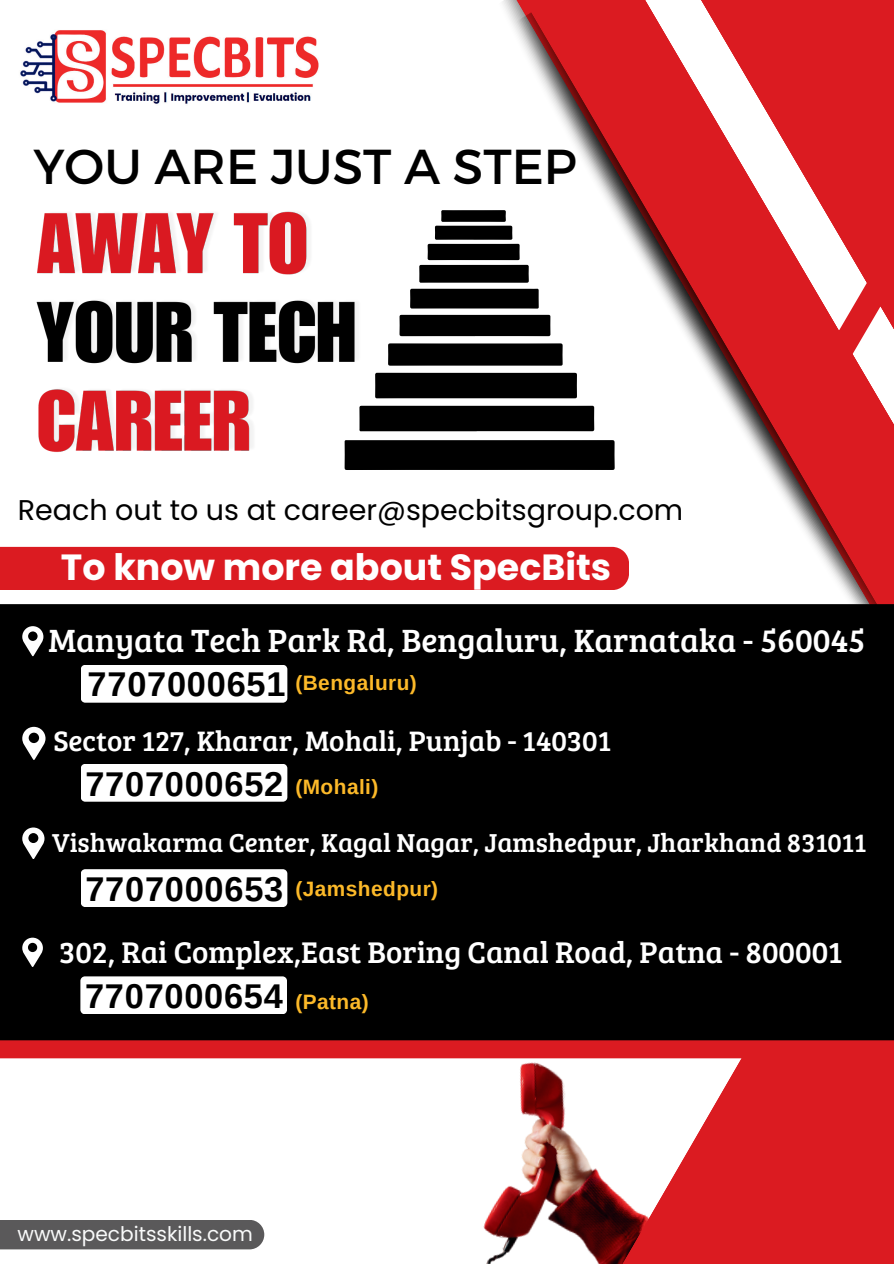
<style>
.page{position:relative;width:894px;height:1264px;background:#fff}
.page>*{position:absolute;margin:0;border:0;box-sizing:border-box;transform-origin:0 0}
.t1{font:48.9px "Montserrat";color:#000}
.t2{font:700 36.3px "Poppins";color:#fff}
.t3{font:700 34.35px "Arimo";letter-spacing:.02em;color:#000}
.t4{font:33.3px "Bree Serif";color:#fff}
.t5{font:30.9px "Bree Serif";color:#fff}
.t6{font:29.1px "Bree Serif";color:#fff}
.t7{font:28.5px "Poppins";color:#000}
.t8{font:26.85px "Bree Serif";color:#fff}
.t9{font:700 20.85px "Arimo";letter-spacing:.02em;color:#fcb929}
.t10{font:20.1px "Poppins";color:#f9fafa}
.s1{font-size:34.35px;color:#000}
.s2{font-size:20.85px;color:#fcb929}
</style>
<div class="page">
<img style="left:177px;top:1040px;width:407px;height:223px">
<svg style="left:584px;top:1203px;width:309px;height:60px;background:#c51c21"></svg>
<img style="left:20px;top:30px;width:299px;height:74px">
<svg style="left:444px;top:0;width:449px;height:1203px"></svg>
<svg style="left:588px;top:0;width:278px;height:331px;fill:#db1b21"></svg>
<svg style="left:834px;top:288px;width:59px;height:247px"></svg>
<div style="left:364px;top:440px;width:250px;height:30px;background:#000"></div>
<div style="left:364px;top:406px;width:230px;height:25px;background:#000"></div>
<div style="left:375px;top:373px;width:202px;height:25px;background:#000"></div>
<svg style="left:388px;top:343px;width:174px;height:23px;background:#090909"></svg>
<div style="left:399px;top:315px;width:151px;height:21px;background:#000"></div>
<div style="left:410px;top:289px;width:128px;height:19px;background:#000"></div>
<svg style="left:419px;top:210px;width:109px;height:73px"></svg>
<div style="left:0;top:547px;width:629px;height:43px;background:#db1b21"></div>
<img style="left:37px;top:211px;width:327px;height:259px">
<div style="left:0;top:1219px;width:264px;height:30px;background:#5a595a"></div>
<div style="left:0;top:604px;width:893px;height:436px;background:#000"></div>
<svg style="left:22px;top:626px;width:21px;height:30px"></svg>
<div style="left:81px;top:664px;width:206px;height:38px;background:#fff;border-radius:4px"></div>
<svg style="left:22px;top:726px;width:23px;height:34px"></svg>
<div style="left:81px;top:763px;width:206px;height:38px;background:#fff;border-radius:4px"></div>
<svg style="left:22px;top:827px;width:22px;height:32px"></svg>
<svg style="left:22px;top:937px;width:21px;height:30px"></svg>
<div style="left:81px;top:869px;width:206px;height:38px;background:#fff;border-radius:4px"></div>
<div style="left:80px;top:976px;width:207px;height:38px;background:#fff;border-radius:4px"></div>
<h1 class="t1" style="left:33px;top:137px;width:545px">YOU ARE JUST A STEP</h1>
<p class="t7" style="left:18px;top:494px;width:666px">Reach out to us at career@specbitsgroup.com</p>
<h2 class="t2" style="left:61px;top:546px;width:551px">To know more about SpecBits</h2>
<p class="t4" style="left:48px;top:616px;width:818px">Manyata Tech Park Rd, Bengaluru, Karnataka - 560045</p>
<p class="t9" style="left:88px;top:668px;width:330px"><span class="s1">7707000651</span> (Bengaluru)</p>
<p class="t6" style="left:53px;top:719px;width:559px">Sector 127, Kharar, Mohali, Punjab - 140301</p>
<p class="t3" style="left:85px;top:760px;width:294px">7707000652 <span class="s2">(Mohali)</span></p>
<p class="t8" style="left:52px;top:822px;width:815px">Vishwakarma Center, Kagal Nagar, Jamshedpur, Jharkhand 831011</p>
<p class="t3" style="left:85px;top:865px;width:199px">7707000653</p>
<p class="t9" style="left:295px;top:874px;width:144px">(Jamshedpur)</p>
<p class="t5" style="left:59px;top:929px;width:784px">302, Rai Complex,East Boring Canal Road, Patna - 800001</p>
<p class="t3" style="left:85px;top:972px;width:199px">7707000654</p>
<p class="t9" style="left:295px;top:987px;width:75px">(Patna)</p>
<p class="t10" style="left:18px;top:1222px;width:237px">www.specbitsskills.com</p>
</div>
